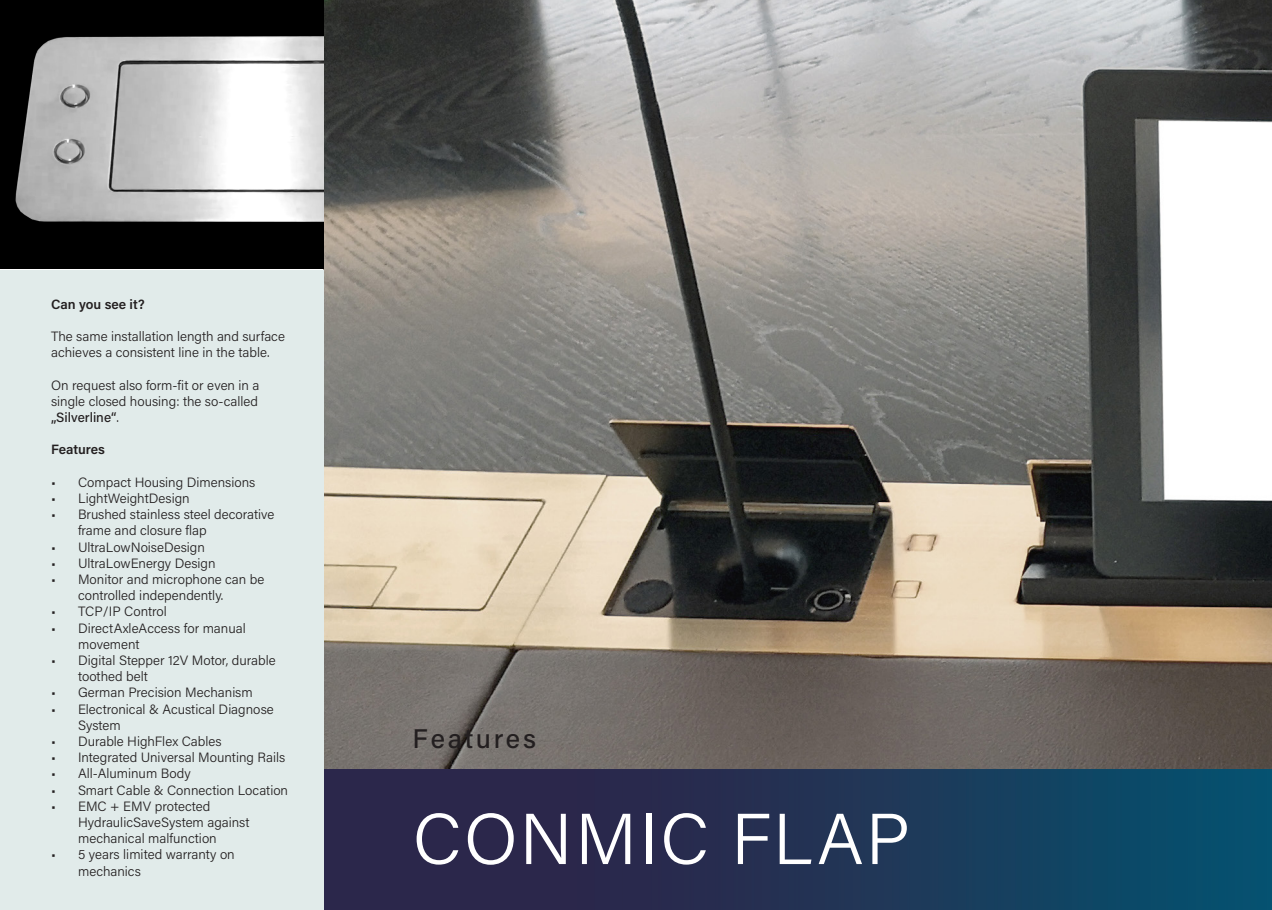
<style>
.page{position:relative;width:1272px;height:910px;background:#fff}
.page>*{position:absolute;margin:0;border:0;box-sizing:border-box;transform-origin:0 0}
.t1{font:300 72px "Acumin Pro";letter-spacing:.03em;color:#fff}
.t2{font:500 27px "Acumin Pro";letter-spacing:.1em;color:#231f20}
.t3{font:300 13.5px/16.2px "Acumin Pro";color:#231f20}
.t4{font:600 13.5px "Acumin Pro";color:#231f20}
.s1{font-weight:500}
</style>
<div class="page">
<img style="left:323px;top:769px;width:948px;height:141px">
<img style="left:323px;top:0;width:948px;height:769px">
<img style="left:0;top:0;width:323px;height:269px">
<div style="left:0;top:271px;width:323px;height:639px;background:#e1ebea"></div>
<p class="t4" style="left:51px;top:294px;width:95px">Can you see it?</p>
<p class="t3" style="left:51px;top:328px;width:235px">The same installation length and surface achieves a consistent line in the table.</p>
<p class="t3" style="left:51px;top:376px;width:210px;text-align:justify">On request also form-fit or even in a single closed housing: the so-called <span class="s1">„Silverline“</span>.</p>
<p class="t4" style="left:51px;top:440px;width:55px">Features</p>
<p class="t3" style="left:51px;top:473px;width:206px">• Compact Housing Dimensions</p>
<p class="t3" style="left:51px;top:490px;width:140px">• LightWeightDesign</p>
<p class="t3" style="left:78px;top:506px;width:198px;text-indent:-27px">• Brushed stainless steel decorative frame and closure flap</p>
<p class="t3" style="left:51px;top:538px;width:155px">• UltraLowNoiseDesign</p>
<p class="t3" style="left:51px;top:554px;width:166px">• UltraLowEnergy Design</p>
<p class="t3" style="left:78px;top:571px;width:188px;text-indent:-27px">• Monitor and microphone can be controlled independently.</p>
<p class="t3" style="left:51px;top:603px;width:117px">• TCP/IP Control</p>
<p class="t3" style="left:78px;top:619px;width:169px;text-indent:-27px">• DirectAxleAccess for manual movement</p>
<p class="t3" style="left:78px;top:652px;width:199px;text-indent:-27px">• Digital Stepper 12V Motor, durable toothed belt</p>
<p class="t3" style="left:51px;top:684px;width:203px">• German Precision Mechanism</p>
<p class="t3" style="left:78px;top:700px;width:197px;text-indent:-27px">• Electronical &amp; Acustical Diagnose<br>System</p>
<p class="t3" style="left:51px;top:733px;width:172px">• Durable HighFlex Cables</p>
<p class="t3" style="left:51px;top:749px;width:236px">• Integrated Universal Mounting Rails</p>
<p class="t3" style="left:51px;top:765px;width:141px">• All-Aluminum Body</p>
<p class="t3" style="left:51px;top:781px;width:238px">• Smart Cable &amp; Connection Location</p>
<p class="t3" style="left:78px;top:797px;width:173px;text-indent:-27px">• EMC + EMV protected<br>HydraulicSaveSystem against mechanical malfunction</p>
<p class="t3" style="left:78px;top:846px;width:158px;text-indent:-27px">• 5 years limited warranty on mechanics</p>
<p class="t2" style="left:412px;top:720px;width:125px">Features</p>
<p class="t1" style="left:412px;top:789px;width:499px">CONMIC FLAP</p>
</div>
